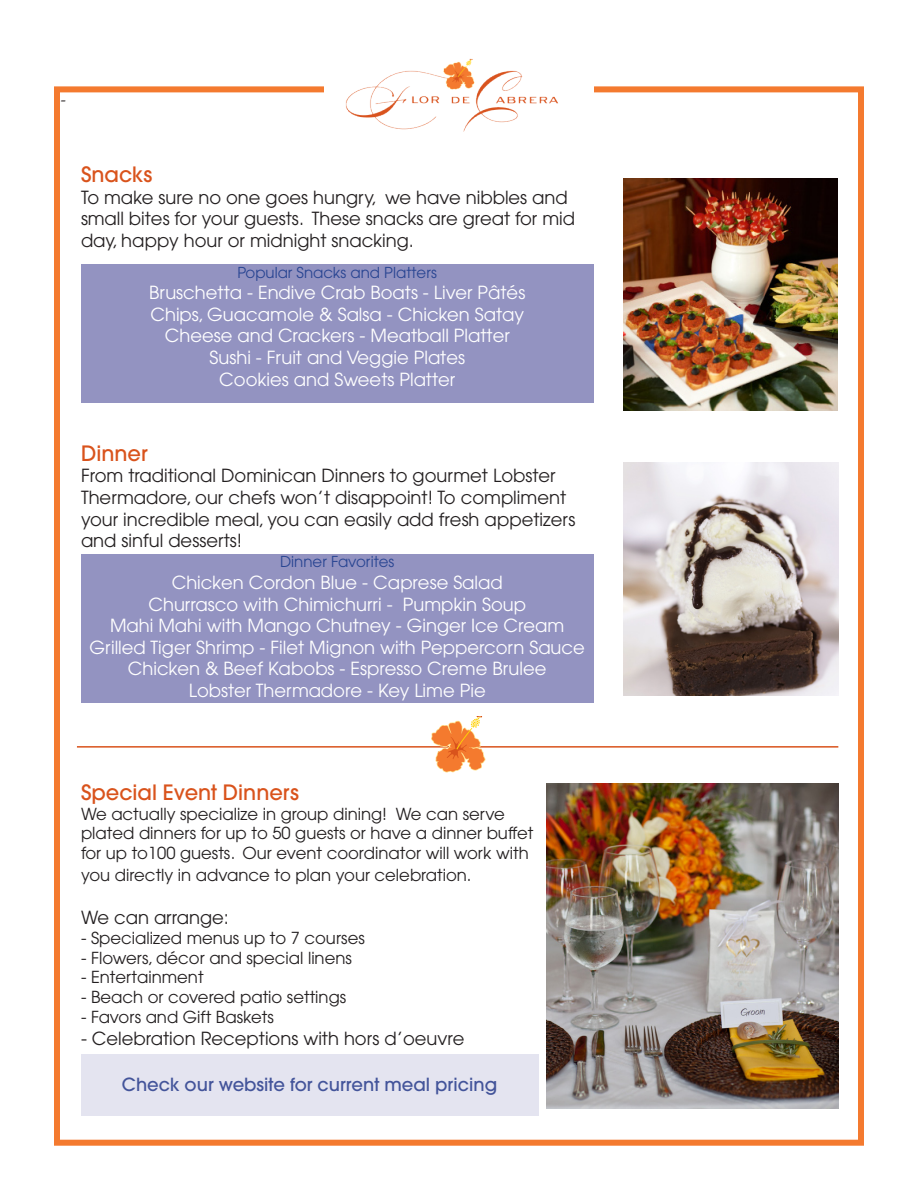
<style>
.page{position:relative;width:918px;height:1188px;background:#fff}
.page>*{position:absolute;margin:0;border:0;box-sizing:border-box;transform-origin:0 0}
.t1{font:500 21px "Avant Garde";color:#d9531c}
.t2{font:18px "Avant Garde";color:#fff}
.t3{font:18px/21.6px "Avant Garde";color:#231f20}
.t4{font:500 18px "Avant Garde";color:#43549a}
.t5{font:18px "Minion Pro";color:#231f20}
.t6{font:16.5px/19.8px "Avant Garde";color:#231f20}
.t7{font:15px "Avant Garde";color:#294592}
</style>
<div class="page">
<div style="left:54px;top:86px;width:810px;height:1060px;border:6px solid #f47a2f"></div>
<img style="left:324px;top:58px;width:270px;height:74px">
<img style="left:624px;top:178px;width:214px;height:233px">
<img style="left:623px;top:462px;width:215px;height:233px">
<hr style="left:77px;top:746px;width:761px;height:2px;background:#d9531c">
<svg style="left:431px;top:717px;width:54px;height:56px"></svg>
<img style="left:547px;top:783px;width:291px;height:325px">
<div style="left:81px;top:554px;width:513px;height:149px;background:#9393c1"></div>
<div style="left:81px;top:265px;width:513px;height:138px;background:#9393c1"></div>
<div style="left:81px;top:1055px;width:457px;height:61px;background:#e4e4f0"></div>
<p class="t5" style="left:60px;top:88px;width:8px">-</p>
<p class="t1" style="left:81px;top:162px;width:73px">Snacks</p>
<p class="t3" style="left:81px;top:186px;width:496px">To make sure no one goes hungry, we have nibbles and small bites for your guests. These snacks are great for mid day, happy hour or midnight snacking.</p>
<p class="t7" style="left:238px;top:263px;width:201px">Popular Snacks and Platters</p>
<p class="t2" style="left:149px;top:282px;width:378px">Bruschetta - Endive Crab Boats - Liver Pâtés</p>
<p class="t2" style="left:150px;top:304px;width:375px">Chips, Guacamole &amp; Salsa - Chicken Satay</p>
<p class="t2" style="left:165px;top:325px;width:347px">Cheese and Crackers - Meatball Platter</p>
<p class="t2" style="left:209px;top:347px;width:257px">Sushi - Fruit and Veggie Plates</p>
<p class="t2" style="left:219px;top:368px;width:238px">Cookies and Sweets Platter</p>
<p class="t1" style="left:81px;top:440px;width:68px">Dinner</p>
<p class="t3" style="left:81px;top:465px;width:496px">From traditional Dominican Dinners to gourmet Lobster Thermadore, our chefs won’t disappoint! To compliment your incredible meal, you can easily add fresh appetizers and sinful desserts!</p>
<p class="t7" style="left:280px;top:553px;width:116px">Dinner Favorites</p>
<p class="t2" style="left:172px;top:572px;width:333px">Chicken Cordon Blue - Caprese Salad</p>
<p class="t2" style="left:148px;top:593px;width:379px">Churrasco with Chimichurri - Pumpkin Soup</p>
<p class="t2" style="left:110px;top:615px;width:456px">Mahi Mahi with Mango Chutney - Ginger Ice Cream</p>
<p class="t2" style="left:90px;top:637px;width:497px">Grilled Tiger Shrimp - Filet Mignon with Peppercorn Sauce</p>
<p class="t2" style="left:128px;top:658px;width:420px">Chicken &amp; Beef Kabobs - Espresso Creme Brulee</p>
<p class="t2" style="left:189px;top:680px;width:299px">Lobster Thermadore - Key Lime Pie</p>
<p class="t1" style="left:81px;top:779px;width:219px">Special Event Dinners</p>
<p class="t6" style="left:81px;top:804px;width:454px">We actually specialize in group dining! We can serve plated dinners for up to 50 guests or have a dinner buffet for up to100 guests. Our event coordinator will work with</p>
<p class="t6" style="left:81px;top:865px;width:392px">you directly in advance to plan your celebration.</p>
<p class="t3" style="left:81px;top:907px;width:149px">We can arrange:</p>
<p class="t6" style="left:81px;top:928px;width:285px">- Specialized menus up to 7 courses</p>
<p class="t6" style="left:81px;top:948px;width:272px">- Flowers, décor and special linens</p>
<p class="t6" style="left:81px;top:967px;width:124px">- Entertainment</p>
<p class="t6" style="left:81px;top:987px;width:267px">- Beach or covered patio settings</p>
<p class="t6" style="left:81px;top:1007px;width:194px">- Favors and Gift Baskets</p>
<p class="t3" style="left:81px;top:1027px;width:385px">- Celebration Receptions with hors d’oeuvre</p>
<p class="t4" style="left:122px;top:1073px;width:377px">Check our website for current meal pricing</p>
</div>
